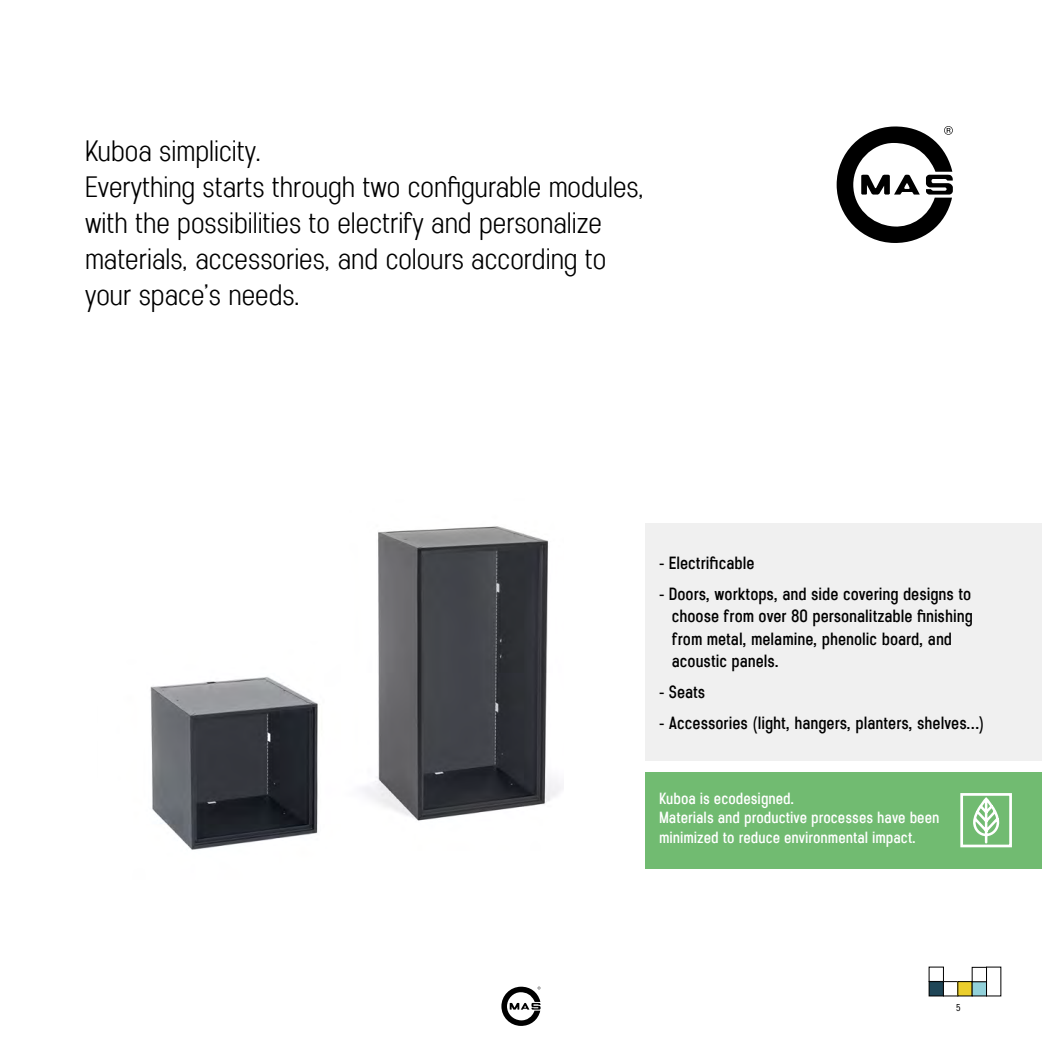
<style>
.page{position:relative;width:1042px;height:1042px;background:#fff}
.page>*{position:absolute;margin:0;border:0;box-sizing:border-box;transform-origin:0 0}
.Titol{font:30px/36px "Karben 105 W00";color:#000}
.Titol-2{font:700 18px/22.5px "Karben 105 W00";color:#000}
.Titol-3{font:700 16.5px/19.5px "Karben 105 W00";color:#fff}
.t1{font:10.5px "Franklin Gothic Book Cmpr";color:#000}
</style>
<div class="page">
<svg style="left:501px;top:986px;width:39px;height:40px"></svg>
<div style="left:645px;top:523px;width:397px;height:237px;background:#f0f0f0"></div>
<svg style="left:836px;top:126px;width:117px;height:117px"></svg>
<img style="left:150px;top:677px;width:168px;height:173px">
<img style="left:362px;top:526px;width:201px;height:295px">
<div style="left:645px;top:772px;width:397px;height:96px;background:#71bb71"></div>
<svg style="left:973px;top:798px;width:27px;height:45px"></svg>
<div style="left:960px;top:793px;width:52px;height:54px;border:3px solid #fff"></div>
<div style="left:929px;top:967px;width:15px;height:15px;border:1px solid #000"></div>
<div style="left:929px;top:981px;width:14px;height:15px;background:#1f4657"></div>
<div style="left:929px;top:981px;width:15px;height:15px;border:1px solid #000"></div>
<div style="left:943px;top:981px;width:15px;height:15px;border:1px solid #000"></div>
<div style="left:958px;top:981px;width:14px;height:15px;background:#ebce2c"></div>
<div style="left:957px;top:981px;width:15px;height:15px;border:1px solid #000"></div>
<div style="left:972px;top:981px;width:14px;height:15px;background:#92d1da"></div>
<div style="left:972px;top:981px;width:15px;height:15px;border:1px solid #000"></div>
<div style="left:972px;top:967px;width:15px;height:15px;border:1px solid #000"></div>
<p class="Titol" style="left:85px;top:133px;width:178px">Kuboa simplicity.</p>
<p class="Titol" style="left:85px;top:169px;width:561px">Everything starts through two configurable modules, with the possibilities to electrify and personalize materials, accessories, and colours according to your space’s needs.</p>
<p class="Titol-2" style="left:659px;top:551px;width:97px">- Electrificable</p>
<p class="Titol-2" style="left:672px;top:582px;width:302px;text-indent:-13px">- Doors, worktops, and side covering designs to choose from over 80 personalitzable finishing from metal, melamine, phenolic board, and acoustic panels.</p>
<p class="Titol-2" style="left:659px;top:681px;width:48px">- Seats</p>
<p class="Titol-2" style="left:659px;top:712px;width:327px">- Accessories (light, hangers, planters, shelves…)</p>
<p class="Titol-3" style="left:659px;top:789px;width:137px">Kuboa is ecodesigned.</p>
<p class="Titol-3" style="left:659px;top:808px;width:282px">Materials and productive processes have been minimized to reduce environmental impact.</p>
<p class="t1" style="left:956px;top:1002px;width:6px">5</p>
</div>
